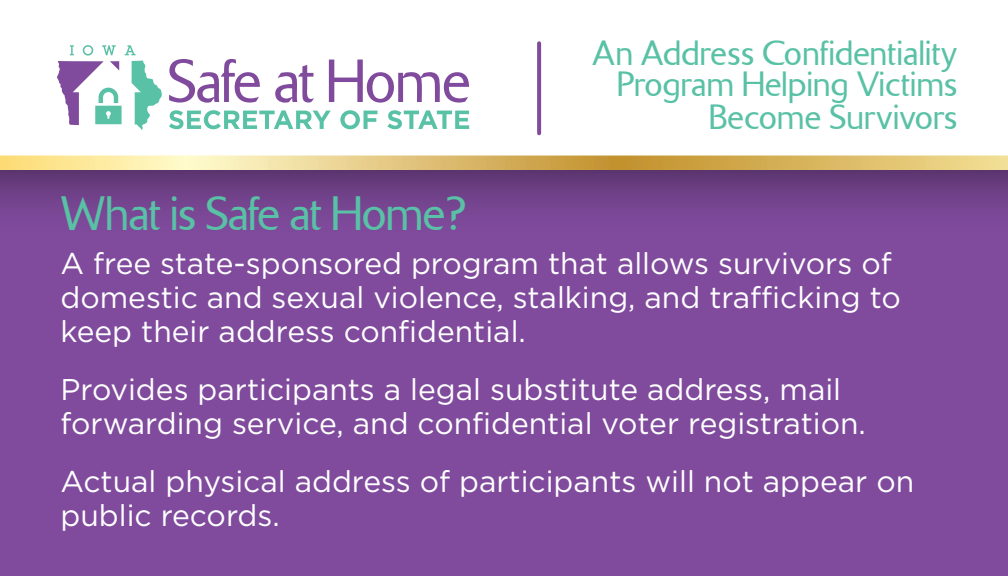
<style>
.page{position:relative;width:1008px;height:576px;background:#fff}
.page>*{position:absolute;margin:0;border:0;box-sizing:border-box;transform-origin:0 0}
.t1{font:48px "Delmonica";color:#59c1a5}
.t2{font:34.8px/32.4px "Delmonica";letter-spacing:.02em;color:#59c1a5;text-align:right}
.t3{font:30px/34px "Gotham";color:#fff}
</style>
<div class="page">
<svg style="left:0;top:156px;width:1008px;height:13px;background:#e3c678"></svg>
<div style="left:0;top:169px;width:1008px;height:407px;background:#231f20;opacity:.7"></div>
<svg style="left:57px;top:45px;width:105px;height:85px"></svg>
<svg style="left:169px;top:59px;width:91px;height:44px"></svg>
<svg style="left:275px;top:65px;width:39px;height:38px"></svg>
<svg style="left:329px;top:60px;width:140px;height:43px"></svg>
<svg style="left:169px;top:110px;width:162px;height:19px"></svg>
<svg style="left:340px;top:110px;width:38px;height:19px"></svg>
<svg style="left:387px;top:110px;width:82px;height:19px"></svg>
<svg style="left:537px;top:43px;width:4px;height:90px"></svg>
<p class="t2" style="left:592px;top:36px;width:367px">An Address Confidentiality<br>Program Helping Victims<br>Become Survivors</p>
<h1 class="t1" style="left:60px;top:186px;width:408px">What is Safe at Home?</h1>
<p class="t3" style="left:60px;top:246px;width:842px">A free state-sponsored program that allows survivors of domestic and sexual violence, stalking, and trafficking to keep their address confidential.</p>
<p class="t3" style="left:60px;top:372px;width:807px">Provides participants a legal substitute address, mail forwarding service, and confidential voter registration.</p>
<p class="t3" style="left:60px;top:464px;width:855px">Actual physical address of participants will not appear on public records.</p>
</div>
